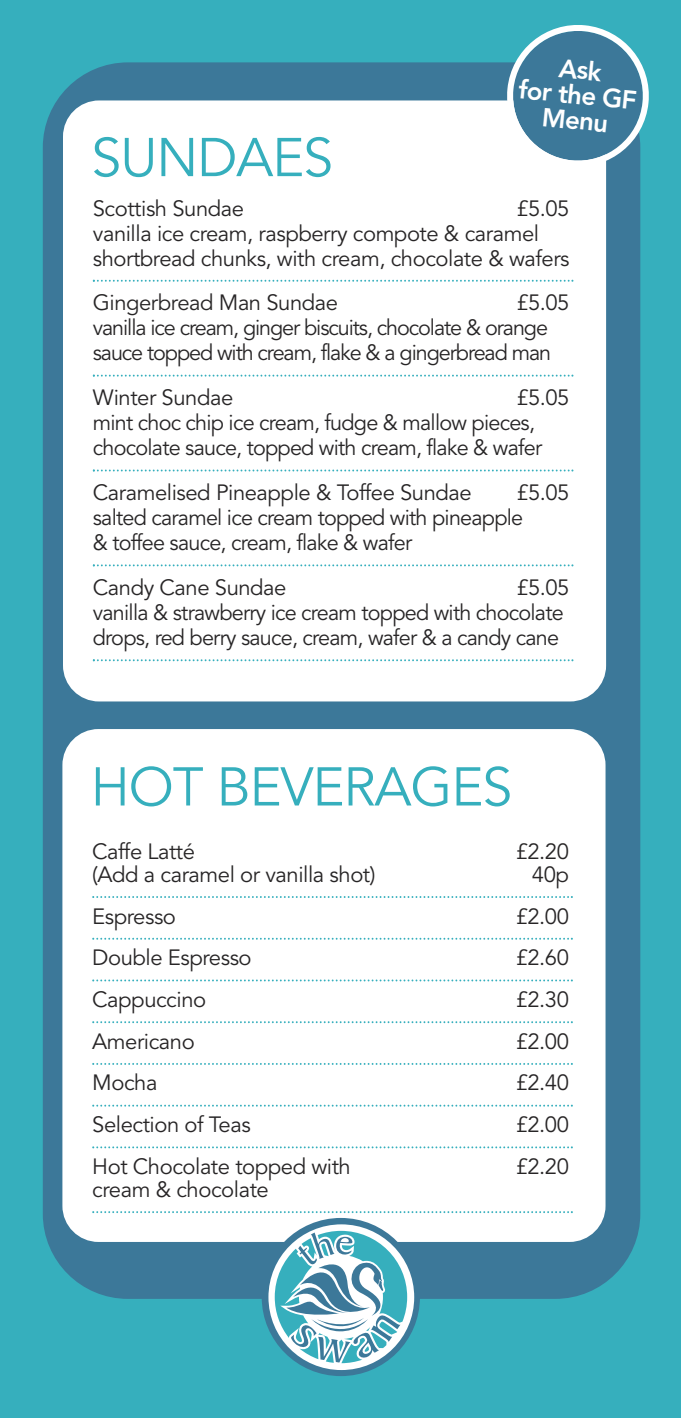
<style>
.page{position:relative;width:681px;height:1418px;background:#fff}
.page>*{position:absolute;margin:0;border:0;box-sizing:border-box;transform-origin:0 0}
.t1{font:54px "Avenir";letter-spacing:-.02em;color:#36afbd}
.t2{font:800 26px/25.2px "Avenir";color:#fff;text-align:center}
.t3{font:22px/25px "Avenir";letter-spacing:-.035em;color:#272526}
</style>
<div class="page">
<div style="left:0;top:0;width:680px;height:1417px;background:#36afbd"></div>
<div style="left:43px;top:62px;width:597px;height:1236px;background:#3c7899;border-radius:85px"></div>
<div style="left:63px;top:100px;width:543px;height:601px;background:#fff;border-radius:36px"></div>
<svg style="left:93px;top:280px;width:480px;height:2px"></svg>
<svg style="left:93px;top:374px;width:480px;height:2px"></svg>
<svg style="left:93px;top:469px;width:480px;height:2px"></svg>
<svg style="left:93px;top:564px;width:480px;height:2px"></svg>
<svg style="left:93px;top:659px;width:480px;height:2px"></svg>
<div style="left:62px;top:729px;width:543px;height:512px;background:#fff;border-radius:36px"></div>
<svg style="left:92px;top:896px;width:480px;height:2px"></svg>
<svg style="left:92px;top:937px;width:480px;height:2px"></svg>
<svg style="left:92px;top:979px;width:480px;height:2px"></svg>
<svg style="left:92px;top:1021px;width:480px;height:2px"></svg>
<svg style="left:92px;top:1063px;width:480px;height:1px"></svg>
<svg style="left:92px;top:1104px;width:480px;height:2px"></svg>
<svg style="left:92px;top:1146px;width:480px;height:2px"></svg>
<svg style="left:92px;top:1211px;width:480px;height:2px"></svg>
<svg style="left:503px;top:25px;width:146px;height:145px"></svg>
<div style="left:261px;top:1217px;width:159px;height:158px;background:#3c7899;border-radius:50%"></div>
<svg style="left:268px;top:1224px;width:146px;height:145px"></svg>
<p class="t2" style="left:522px;top:51px;width:120px;rotate:6deg">Ask<br>for the GF<br>Menu</p>
<h1 class="t1" style="left:91px;top:125px;width:243px">SUNDAES</h1>
<p class="t3" style="left:93px;top:196px;width:153px">Scottish Sundae</p>
<p class="t3" style="left:93px;top:196px;width:478px;text-indent:423px">£5.05 vanilla ice cream, raspberry compote &amp; caramel shortbread chunks, with cream, chocolate &amp; wafers</p>
<p class="t3" style="left:93px;top:291px;width:247px">Gingerbread Man Sundae</p>
<p class="t3" style="left:93px;top:291px;width:478px;text-indent:423px">£5.05 vanilla ice cream, ginger biscuits, chocolate &amp; orange sauce topped with cream, flake &amp; a gingerbread man</p>
<p class="t3" style="left:93px;top:385px;width:142px">Winter Sundae</p>
<p class="t3" style="left:93px;top:385px;width:478px;text-indent:423px">£5.05 mint choc chip ice cream, fudge &amp; mallow pieces, chocolate sauce, topped with cream, flake &amp; wafer</p>
<p class="t3" style="left:93px;top:480px;width:380px">Caramelised Pineapple &amp; Toffee Sundae</p>
<p class="t3" style="left:93px;top:480px;width:478px;text-indent:423px">£5.05 salted caramel ice cream topped with pineapple<br>&amp; toffee sauce, cream, flake &amp; wafer</p>
<p class="t3" style="left:93px;top:575px;width:195px">Candy Cane Sundae</p>
<p class="t3" style="left:93px;top:575px;width:478px;text-indent:423px">£5.05 vanilla &amp; strawberry ice cream topped with chocolate drops, red berry sauce, cream, wafer &amp; a candy cane</p>
<h1 class="t1" style="left:91px;top:754px;width:423px">HOT BEVERAGES</h1>
<p class="t3" style="left:92px;top:839px;width:104px">Caffe Latté</p>
<p class="t3" style="left:515px;top:839px;width:55px">£2.20</p>
<p class="t3" style="left:92px;top:862px;width:285px">(Add a caramel or vanilla shot)</p>
<p class="t3" style="left:531px;top:862px;width:39px">40p</p>
<p class="t3" style="left:92px;top:903px;width:85px">Espresso</p>
<p class="t3" style="left:515px;top:903px;width:55px">£2.00</p>
<p class="t3" style="left:92px;top:945px;width:161px">Double Espresso</p>
<p class="t3" style="left:515px;top:945px;width:55px">£2.60</p>
<p class="t3" style="left:92px;top:987px;width:115px">Cappuccino</p>
<p class="t3" style="left:515px;top:987px;width:55px">£2.30</p>
<p class="t3" style="left:92px;top:1029px;width:104px">Americano</p>
<p class="t3" style="left:515px;top:1029px;width:55px">£2.00</p>
<p class="t3" style="left:92px;top:1070px;width:67px">Mocha</p>
<p class="t3" style="left:515px;top:1070px;width:55px">£2.40</p>
<p class="t3" style="left:92px;top:1112px;width:160px">Selection of Teas</p>
<p class="t3" style="left:515px;top:1112px;width:55px">£2.00</p>
<p class="t3" style="left:92px;top:1154px;width:260px">Hot Chocolate topped with</p>
<p class="t3" style="left:515px;top:1154px;width:55px">£2.20</p>
<p class="t3" style="left:92px;top:1177px;width:178px">cream &amp; chocolate</p>
</div>
